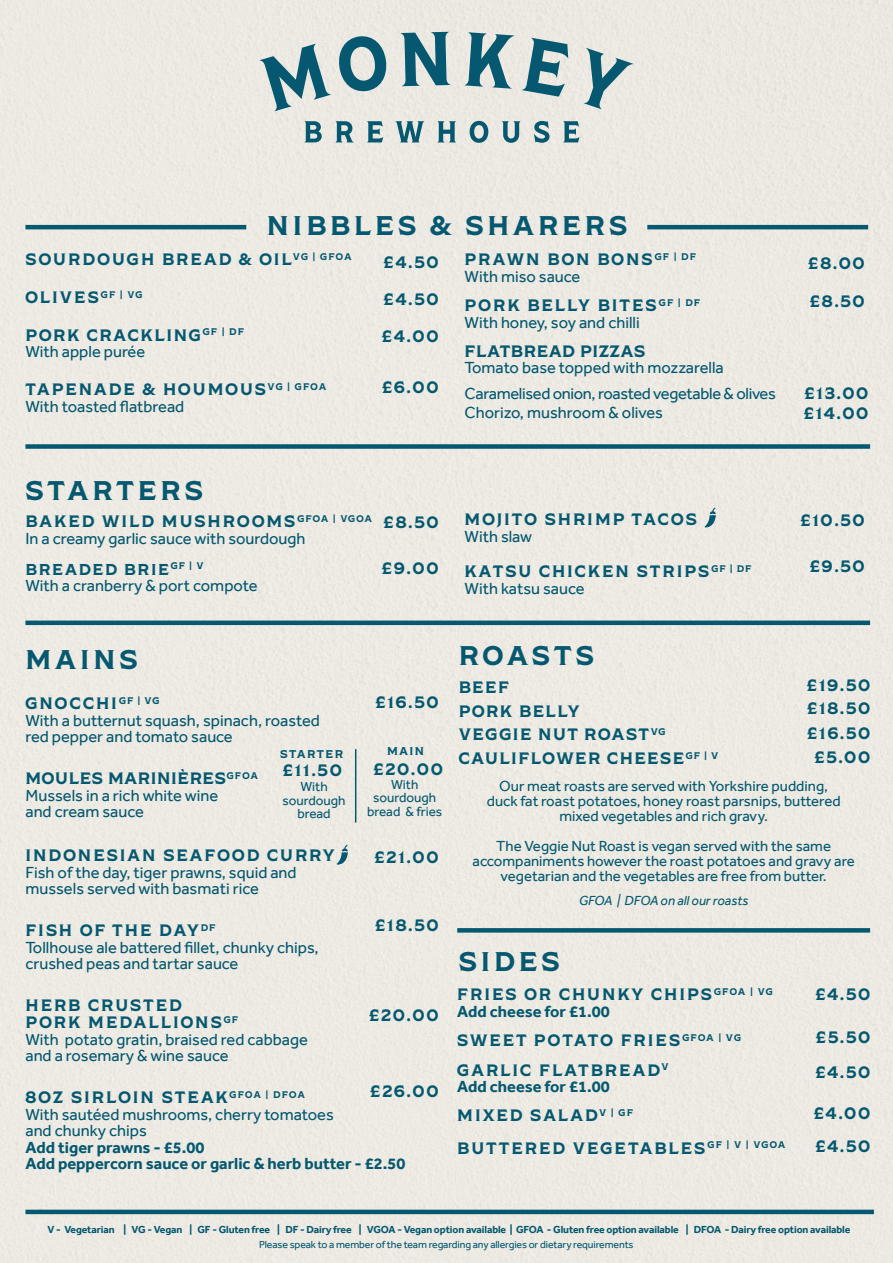
<style>
.page{position:relative;width:893px;height:1263px;background:#eceae3}
.page>*{position:absolute;margin:0;border:0;box-sizing:border-box;transform-origin:0 0}
.t1{font:27px "Shackleton";letter-spacing:.15em;color:#05586f}
.t2{font:16.5px/16.5px "Shackleton";letter-spacing:.12em;color:#05586f}
.t3{font:16.5px/16.5px "Effra";color:#05586f}
.t4{font:700 16.5px/16.5px "Effra";color:#05586f}
.t5{font:16.5px/25.5px "Effra";letter-spacing:-.02em;color:#05586f}
.t6{font:16.5px/23.7px "Shackleton";letter-spacing:.09em;color:#05586f}
.t7{font:16.5px "Shackleton";letter-spacing:.04em;color:#05586f}
.t8{font:16.5px "Shackleton";letter-spacing:.1em;color:#05586f}
.t9{font:16.5px "Shackleton";letter-spacing:.03em;color:#05586f}
.t10{font:15.75px "Shackleton";letter-spacing:.11em;color:#05586f}
.t11{font:15px/15px "Effra";color:#05586f;text-align:center}
.t12{font:13.5px/13.5px "Effra";color:#05586f;text-align:center}
.t13{font:italic 13.5px "Effra";color:#05586f}
.t14{font:11.25px "Shackleton";letter-spacing:.115em;color:#05586f}
.t15{font:700 10.5px "Effra";letter-spacing:-.01em;color:#05586f}
.t16{font:10.5px "Effra";letter-spacing:-.01em;color:#05586f}
</style>
<div class="page">
<hr style="left:25px;top:1210px;width:849px;height:4px;background:#05586f">
<svg style="left:457px;top:928px;width:413px;height:4px;background:#0b5b72"></svg>
<svg style="left:304px;top:121px;width:18px;height:21px"></svg>
<svg style="left:335px;top:121px;width:19px;height:21px"></svg>
<svg style="left:367px;top:121px;width:16px;height:21px"></svg>
<svg style="left:395px;top:121px;width:30px;height:21px"></svg>
<svg style="left:437px;top:121px;width:19px;height:21px"></svg>
<svg style="left:470px;top:121px;width:18px;height:22px"></svg>
<svg style="left:502px;top:121px;width:19px;height:22px"></svg>
<svg style="left:534px;top:121px;width:16px;height:22px"></svg>
<svg style="left:563px;top:121px;width:16px;height:21px"></svg>
<svg style="left:259px;top:44px;width:72px;height:67px;background:#96b3b7"></svg>
<svg style="left:337px;top:35px;width:51px;height:58px;background:#7da3ab"></svg>
<svg style="left:400px;top:32px;width:50px;height:54px;background:#6795a0"></svg>
<svg style="left:464px;top:32px;width:50px;height:57px;background:#7ca3aa"></svg>
<svg style="left:522px;top:38px;width:46px;height:59px;background:#7ea4ab"></svg>
<svg style="left:584px;top:48px;width:50px;height:61px;background:#a2bbbd"></svg>
<div style="left:25px;top:444px;width:845px;height:5px;background:#05586f"></div>
<div style="left:25px;top:620px;width:845px;height:5px;background:#05586f"></div>
<svg style="left:705px;top:508px;width:11px;height:19px"></svg>
<svg style="left:337px;top:845px;width:11px;height:20px"></svg>
<hr style="left:355px;top:749px;width:1px;height:73px;background:#05586f">
<hr style="left:25px;top:225px;width:221px;height:4px;background:#05586f">
<hr style="left:647px;top:225px;width:221px;height:4px;background:#05586f">
<h1 class="t1" style="left:267px;top:205px;width:362px">NIBBLES &amp; SHARERS</h1>
<p class="t2" style="left:384px;top:253px;width:56px">£4.50</p>
<p class="t2" style="left:384px;top:291px;width:56px">£4.50</p>
<p class="t2" style="left:25px;top:251px;width:328px">SOURDOUGH BREAD &amp; OIL<sup>VG</sup> <sup>|</sup> <sup>GFOA</sup></p>
<p class="t2" style="left:25px;top:289px;width:119px">OLIVES <sup>GF</sup> <sup>|</sup> <sup>VG</sup></p>
<p class="t8" style="left:25px;top:322px;width:220px">PORK CRACKLING<sup>GF</sup> <sup>|</sup> <sup>DF</sup></p>
<p class="t3" style="left:25px;top:343px;width:121px">With apple purée</p>
<p class="t2" style="left:25px;top:381px;width:302px">TAPENADE &amp; HOUMOUS<sup>VG</sup> <sup>|</sup> <sup>GFOA</sup></p>
<p class="t3" style="left:25px;top:398px;width:160px">With toasted flatbread</p>
<p class="t2" style="left:465px;top:251px;width:233px">PRAWN BON BONS <sup>GF</sup> <sup>|</sup> <sup>DF</sup></p>
<p class="t3" style="left:465px;top:268px;width:117px">With miso sauce</p>
<p class="t2" style="left:465px;top:297px;width:237px">PORK BELLY BITES <sup>GF</sup> <sup>|</sup> <sup>DF</sup></p>
<p class="t3" style="left:465px;top:314px;width:177px">With honey, soy and chilli</p>
<p class="t9" style="left:465px;top:338px;width:182px">FLATBREAD PIZZAS</p>
<p class="t5" style="left:465px;top:355px;width:313px">Tomato base topped with mozzarella<br>Caramelised onion, roasted vegetable &amp; olives</p>
<p class="t3" style="left:465px;top:404px;width:200px">Chorizo, mushroom &amp; olives</p>
<p class="t2" style="left:804px;top:404px;width:66px">£14.00</p>
<p class="t2" style="left:808px;top:255px;width:58px">£8.00</p>
<p class="t2" style="left:810px;top:293px;width:56px">£8.50</p>
<p class="t2" style="left:382px;top:328px;width:58px">£4.00</p>
<p class="t2" style="left:382px;top:378px;width:58px">£6.00</p>
<p class="t2" style="left:804px;top:385px;width:65px">£13.00</p>
<h1 class="t1" style="left:25px;top:470px;width:179px">STARTERS</h1>
<p class="t2" style="left:25px;top:513px;width:348px">BAKED WILD MUSHROOMS <sup>GFOA</sup> <sup>|</sup> <sup>VGOA</sup></p>
<p class="t3" style="left:25px;top:530px;width:282px">In a creamy garlic sauce with sourdough</p>
<p class="t10" style="left:25px;top:557px;width:180px">BREADED BRIE<sup>GF</sup> <sup>|</sup> <sup>V</sup></p>
<p class="t3" style="left:25px;top:577px;width:234px">With a cranberry &amp; port compote</p>
<p class="t2" style="left:384px;top:513px;width:56px">£8.50</p>
<p class="t2" style="left:382px;top:559px;width:58px">£9.00</p>
<p class="t2" style="left:465px;top:511px;width:234px">MOJITO SHRIMP TACOS</p>
<p class="t3" style="left:465px;top:528px;width:69px">With slaw</p>
<p class="t2" style="left:465px;top:562px;width:288px">KATSU CHICKEN STRIPS <sup>GF</sup> <sup>|</sup> <sup>DF</sup></p>
<p class="t3" style="left:465px;top:580px;width:122px">With katsu sauce</p>
<p class="t2" style="left:800px;top:511px;width:66px">£10.50</p>
<p class="t2" style="left:810px;top:558px;width:56px">£9.50</p>
<h1 class="t1" style="left:25px;top:639px;width:114px">MAINS</h1>
<p class="t2" style="left:25px;top:695px;width:136px">GNOCCHI<sup>GF</sup> <sup>|</sup> <sup>VG</sup></p>
<p class="t3" style="left:25px;top:712px;width:296px">With a butternut squash, spinach, roasted red pepper and tomato sauce</p>
<p class="t7" style="left:25px;top:766px;width:234px">MOULES MARINIÈRES<sup>GFOA</sup></p>
<p class="t3" style="left:25px;top:787px;width:194px">Mussels in a rich white wine and cream sauce</p>
<p class="t2" style="left:25px;top:847px;width:311px">INDONESIAN SEAFOOD CURRY</p>
<p class="t3" style="left:25px;top:864px;width:273px">Fish of the day, tiger prawns, squid and mussels served with basmati rice</p>
<p class="t2" style="left:25px;top:922px;width:192px">FISH OF THE DAY<sup>DF</sup></p>
<p class="t3" style="left:25px;top:939px;width:295px">Tollhouse ale battered fillet, chunky chips, crushed peas and tartar sauce</p>
<p class="t2" style="left:25px;top:997px;width:214px">HERB CRUSTED<br>PORK MEDALLIONS <sup>GF</sup></p>
<p class="t3" style="left:25px;top:1030px;width:284px">With potato gratin, braised red cabbage and a rosemary &amp; wine sauce</p>
<p class="t2" style="left:25px;top:1088px;width:281px">8OZ SIRLOIN STEAK<sup>GFOA</sup> <sup>|</sup> <sup>DFOA</sup></p>
<p class="t3" style="left:25px;top:1105px;width:310px">With sautéed mushrooms, cherry tomatoes and chunky chips</p>
<p class="t4" style="left:25px;top:1138px;width:382px">Add tiger prawns - £5.00<br>Add peppercorn sauce or garlic &amp; herb butter - £2.50</p>
<p class="t2" style="left:375px;top:694px;width:64px">£16.50</p>
<p class="t14" style="left:387px;top:742px;width:38px">MAIN</p>
<p class="t2" style="left:373px;top:760px;width:71px">£20.00</p>
<p class="t12" style="left:367px;top:777px;width:77px">With sourdough bread &amp; fries</p>
<p class="t14" style="left:280px;top:745px;width:64px">STARTER</p>
<p class="t2" style="left:283px;top:761px;width:60px">£11.50</p>
<p class="t12" style="left:282px;top:780px;width:65px">With sourdough bread</p>
<p class="t2" style="left:374px;top:849px;width:65px">£21.00</p>
<p class="t2" style="left:375px;top:917px;width:65px">£18.50</p>
<p class="t2" style="left:369px;top:1006px;width:71px">£20.00</p>
<p class="t2" style="left:370px;top:1082px;width:69px">£26.00</p>
<h1 class="t1" style="left:459px;top:635px;width:136px">ROASTS</h1>
<p class="t6" style="left:459px;top:675px;width:261px">BEEF<br>PORK BELLY<br>VEGGIE NUT ROAST<sup>VG<br></sup>CAULIFLOWER CHEESE<sup>GF</sup> <sup>|</sup> <sup>V</sup></p>
<p class="t2" style="left:807px;top:676px;width:65px">£19.50</p>
<p class="t2" style="left:807px;top:725px;width:64px">£16.50</p>
<p class="t2" style="left:807px;top:699px;width:65px">£18.50</p>
<p class="t2" style="left:814px;top:748px;width:57px">£5.00</p>
<p class="t11" style="left:487px;top:778px;width:355px">Our meat roasts are served with Yorkshire pudding, duck fat roast potatoes, honey roast parsnips, buttered mixed vegetables and rich gravy.</p>
<p class="t11" style="left:472px;top:838px;width:384px">The Veggie Nut Roast is vegan served with the same accompaniments however the roast potatoes and gravy are vegetarian and the vegetables are free from butter.</p>
<p class="t13" style="left:579px;top:893px;width:171px">GFOA | DFOA on all our roasts</p>
<h1 class="t1" style="left:459px;top:940px;width:102px">SIDES</h1>
<p class="t2" style="left:457px;top:986px;width:317px">FRIES OR CHUNKY CHIPS <sup>GFOA</sup> <sup>|</sup> <sup>VG</sup></p>
<p class="t4" style="left:457px;top:1003px;width:154px">Add cheese for £1.00</p>
<p class="t2" style="left:457px;top:1025px;width:285px;line-height:29.2px">SWEET POTATO FRIES <sup>GFOA</sup> <sup>|</sup> <sup>VG<br></sup>GARLIC FLATBREAD<sup>V</sup></p>
<p class="t4" style="left:457px;top:1078px;width:154px">Add cheese for £1.00</p>
<p class="t2" style="left:457px;top:1099px;width:330px;line-height:32.2px">MIXED SALAD<sup>V</sup> <sup>|</sup> <sup>GF<br></sup>BUTTERED VEGETABLES <sup>GF</sup> <sup>|</sup> <sup>V</sup> <sup>|</sup> <sup>VGOA</sup></p>
<p class="t2" style="left:815px;top:985px;width:56px">£4.50</p>
<p class="t2" style="left:815px;top:1019px;width:56px;line-height:35.4px">£5.50 £4.50</p>
<p class="t2" style="left:814px;top:1097px;width:58px;line-height:32.4px">£4.00 £4.50</p>
<p class="t15" style="left:48px;top:1223px;width:804px">V - Vegetarian | VG - Vegan | GF - Gluten free | DF - Dairy free | VGOA - Vegan option available | GFOA - Gluten free option available | DFOA - Dairy free option available</p>
<p class="t16" style="left:259px;top:1238px;width:376px">Please speak to a member of the team regarding any allergies or dietary requirements</p>
</div>
